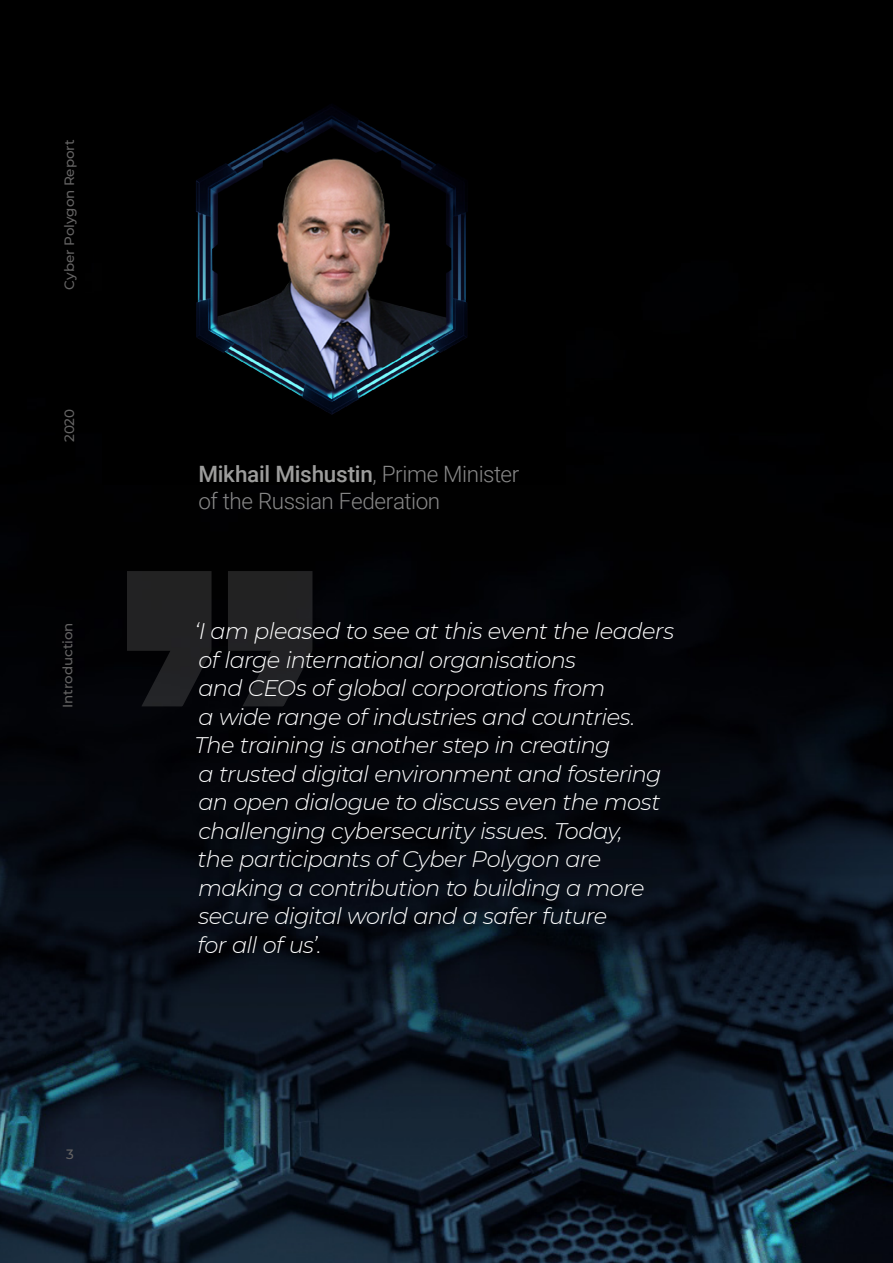
<style>
.page{position:relative;width:893px;height:1263px;background:#000}
.page>*{position:absolute;margin:0;border:0;box-sizing:border-box;transform-origin:0 0}
.t1{font:italic 300 22.5px/28.5px "Montserrat";letter-spacing:-.03em;color:#fff}
.t2{font:300 22.5px/27px "Roboto";letter-spacing:-.02em;color:#878787}
.t3{font:500 13.5px "Montserrat";letter-spacing:-.005em;color:#646363}
.s1{font-weight:500;color:#9d9d9c}
</style>
<div class="page">
<img style="left:0;top:571px;width:893px;height:692px">
<svg style="left:228px;top:571px;width:84px;height:135px"></svg>
<svg style="left:127px;top:571px;width:85px;height:135px"></svg>
<img style="left:196px;top:106px;width:272px;height:309px">
<p class="t3" style="left:60px;top:289px;width:152px;rotate:-90deg">Cyber Polygon Report</p>
<p class="t3" style="left:60px;top:442px;width:35px;rotate:-90deg">2020</p>
<p class="t3" style="left:58px;top:708px;width:87px;rotate:-90deg">Introduction</p>
<p class="t3" style="left:66px;top:1145px;width:9px">3</p>
<p class="t2" style="left:198px;top:459px;width:322px"><span class="s1">Mikhail Mishustin</span>, Prime Minister of the Russian Federation</p>
<p class="t1" style="left:194px;top:616px;width:481px">‘I am pleased to see at this event the leaders of large international organisations<br>and CEOs of global corporations from<br>a wide range of industries and countries.<br>The training is another step in creating<br>a trusted digital environment and fostering an open dialogue to discuss even the most challenging cybersecurity issues. Today,<br>the participants of Cyber Polygon are making a contribution to building a more secure digital world and a safer future<br>for all of us’.</p>
</div>
